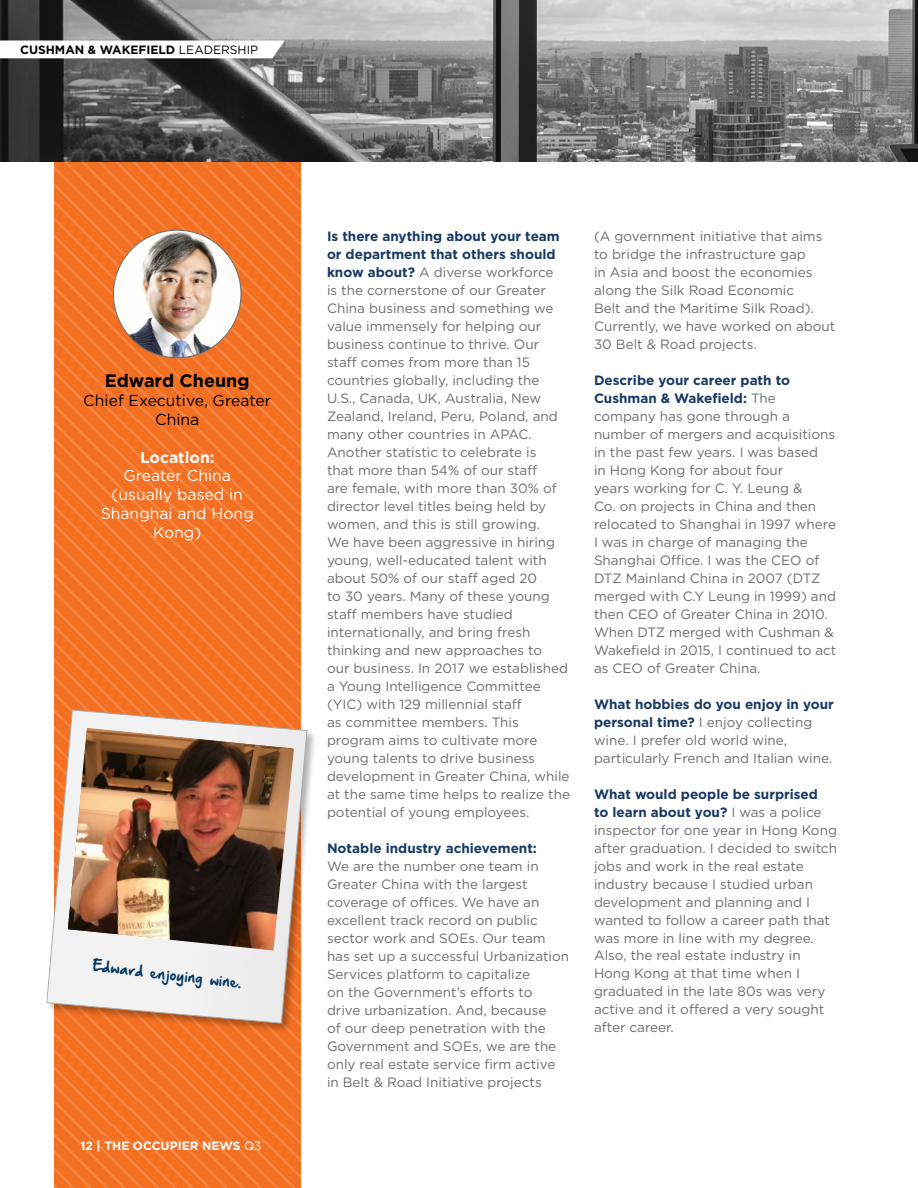
<style>
.page{position:relative;width:918px;height:1188px;background:#fff}
.page>*{position:absolute;margin:0;border:0;box-sizing:border-box;transform-origin:0 0}
.t1{font:700 18px "Gotham";color:#000}
.t2{font:15.75px/18.9px "Gotham";color:#fff;text-align:center}
.t3{font:15.75px/18.9px "Gotham";color:#000;text-align:center}
.t4{font:700 15.75px "Gotham";color:#fff}
.t5{font:13.5px/18px "Gotham";color:#6a6c6d}
.t6{font:700 13.5px "Gotham";color:#173963}
.t7{font:13.5px "Hand Of Sean Demo";color:#003660}
.t8{font:700 12px "Gotham";color:#000}
.t9{font:700 12px "Gotham";color:#fff}
.s1{font-weight:400}
.s2{font-weight:700;color:#173963}
</style>
<div class="page">
<img style="left:0;top:0;width:918px;height:162px">
<svg style="left:54px;top:162px;width:246px;height:1026px;background:#f37327"></svg>
<img style="left:113px;top:230px;width:128px;height:128px;border-radius:64px">
<svg style="left:0;top:40px;width:285px;height:18px"></svg>
<div style="left:46px;top:709px;width:271px;height:324px;background:#000;opacity:.3"></div>
<svg style="left:46px;top:710px;width:261px;height:314px"></svg>
<img style="left:68px;top:728px;width:226px;height:223px">
<p class="t8" style="left:20px;top:42px;width:239px">CUSHMAN &amp; WAKEFIELD <span class="s1">LEADERSHIP</span></p>
<h1 class="t1" style="left:105px;top:369px;width:146px">Edward Cheung</h1>
<p class="t3" style="left:83px;top:391px;width:189px">Chief Executive, Greater<br>China</p>
<p class="t4" style="left:140px;top:447px;width:76px">Location:</p>
<p class="t2" style="left:101px;top:466px;width:155px">Greater China (usually based in<br>Shanghai and Hong<br>Kong)</p>
<p class="t7" style="left:93px;top:960px;width:152px;rotate:6deg">Edward enjoying wine.</p>
<p class="t9" style="left:81px;top:1138px;width:183px">12 | THE OCCUPIER NEWS <span class="s1">Q3</span></p>
<p class="t5" style="left:327px;top:227px;width:244px"><span class="s2">Is there anything about your team or department that others should know about?</span> A diverse workforce<br>is the cornerstone of our Greater<br>China business and something we value immensely for helping our business continue to thrive. Our staff comes from more than 15 countries globally, including the<br>U.S., Canada, UK, Australia, New<br>Zealand, Ireland, Peru, Poland, and many other countries in APAC.<br>Another statistic to celebrate is<br>that more than 54% of our staff<br>are female, with more than 30% of director level titles being held by women, and this is still growing.<br>We have been aggressive in hiring young, well-educated talent with about 50% of our staff aged 20<br>to 30 years. Many of these young staff members have studied internationally, and bring fresh thinking and new approaches to<br>our business. In 2017 we established a Young Intelligence Committee (YIC) with 129 millennial staff<br>as committee members. This program aims to cultivate more young talents to drive business development in Greater China, while at the same time helps to realize the potential of young employees.</p>
<p class="t6" style="left:327px;top:839px;width:211px">Notable industry achievement:</p>
<p class="t5" style="left:327px;top:857px;width:244px">We are the number one team in<br>Greater China with the largest coverage of offices. We have an excellent track record on public sector work and SOEs. Our team has set up a successful Urbanization<br>Services platform to capitalize<br>on the Government’s efforts to drive urbanization. And, because<br>of our deep penetration with the<br>Government and SOEs, we are the only real estate service firm active in Belt &amp; Road Initiative projects</p>
<p class="t5" style="left:594px;top:227px;width:243px">(A government initiative that aims to bridge the infrastructure gap<br>in Asia and boost the economies along the Silk Road Economic<br>Belt and the Maritime Silk Road).<br>Currently, we have worked on about<br>30 Belt &amp; Road projects.</p>
<p class="t5" style="left:594px;top:371px;width:244px"><span class="s2">Describe your career path to<br>Cushman &amp; Wakefield:</span> The company has gone through a number of mergers and acquisitions in the past few years. I was based<br>in Hong Kong for about four<br>years working for C. Y. Leung &amp;<br>Co. on projects in China and then relocated to Shanghai in 1997 where<br>I was in charge of managing the<br>Shanghai Office. I was the CEO of<br>DTZ Mainland China in 2007 (DTZ merged with C.Y Leung in 1999) and then CEO of Greater China in 2010.<br>When DTZ merged with Cushman &amp;<br>Wakefield in 2015, I continued to act as CEO of Greater China.</p>
<p class="t5" style="left:594px;top:694px;width:241px"><span class="s2">What hobbies do you enjoy in your personal time?</span> I enjoy collecting wine. I prefer old world wine, particularly French and Italian wine.</p>
<p class="t5" style="left:594px;top:784px;width:245px"><span class="s2">What would people be surprised<br>to learn about you?</span> I was a police inspector for one year in Hong Kong after graduation. I decided to switch jobs and work in the real estate industry because I studied urban development and planning and I wanted to follow a career path that was more in line with my degree.<br>Also, the real estate industry in<br>Hong Kong at that time when I graduated in the late 80s was very active and it offered a very sought after career.</p>
</div>
